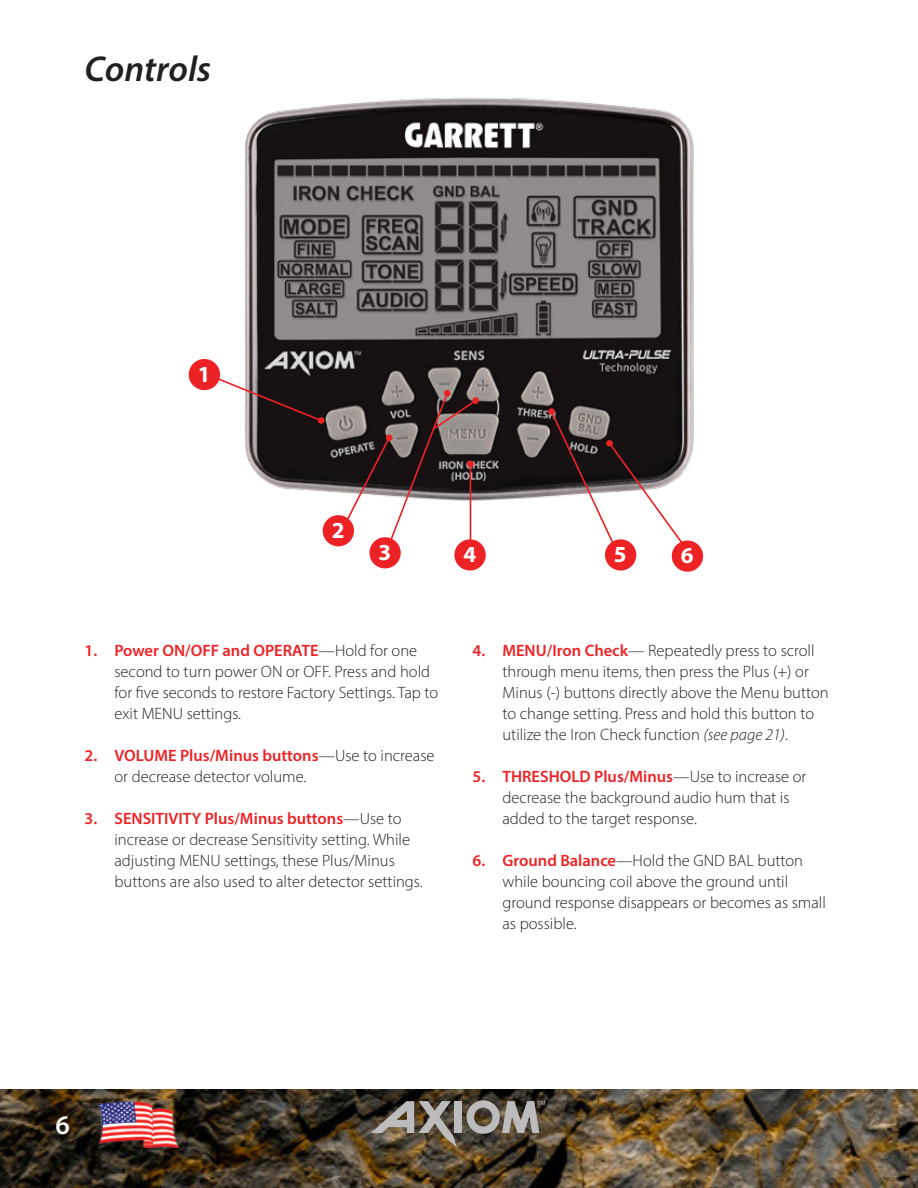
<style>
.page{position:relative;width:918px;height:1188px;background:#fff}
.page>*{position:absolute;margin:0;border:0;box-sizing:border-box;transform-origin:0 0}
.t1{font:italic 600 36px "Myriad Pro";color:#231f20}
.t2{font:600 27px "Myriad Pro";color:#fff}
.t3{font:700 22.95px "Myriad Pro";color:#fff}
.t4{font:300 16.5px/21px "Myriad Pro";color:#231f20}
.s1{font-weight:600;color:#ed2225}
.s2{font-style:italic}
</style>
<div class="page">
<img style="left:0;top:1090px;width:918px;height:98px">
<img style="left:93px;top:1100px;width:89px;height:48px">
<div style="left:455px;top:1101px;width:7px;height:32px;background:#bdbbbb"></div>
<svg style="left:371px;top:1101px;width:86px;height:46px;background:#736a5e"></svg>
<svg style="left:467px;top:1100px;width:78px;height:34px;background:#857e76"></svg>
<img style="left:244px;top:97px;width:450px;height:404px">
<svg style="left:215px;top:376px;width:111px;height:49px"></svg>
<div style="left:190px;top:360px;width:29px;height:29px;background:#ed2225;border-radius:50%"></div>
<div style="left:189px;top:359px;width:31px;height:31px;border:2px solid #ed2225;border-radius:50%"></div>
<div style="left:324px;top:516px;width:29px;height:30px;background:#ed2225;border-radius:50%"></div>
<div style="left:323px;top:515px;width:31px;height:31px;border:2px solid #ed2225;border-radius:50%"></div>
<svg style="left:346px;top:389px;width:134px;height:160px"></svg>
<div style="left:370px;top:538px;width:30px;height:30px;background:#ed2225;border-radius:50%"></div>
<div style="left:369px;top:537px;width:32px;height:31px;border:2px solid #ed2225;border-radius:50%"></div>
<hr style="left:470px;top:464px;width:1px;height:85px;background:#ed2225">
<div style="left:467px;top:461px;width:7px;height:6px;background:#ed2225;border-radius:50%"></div>
<div style="left:455px;top:540px;width:30px;height:30px;background:#ed2225;border-radius:50%"></div>
<div style="left:454px;top:539px;width:32px;height:32px;border:2px solid #ed2225;border-radius:50%"></div>
<div style="left:606px;top:540px;width:30px;height:30px;background:#ed2225;border-radius:50%"></div>
<div style="left:605px;top:539px;width:31px;height:32px;border:2px solid #ed2225;border-radius:50%"></div>
<svg style="left:547px;top:407px;width:145px;height:149px"></svg>
<div style="left:673px;top:541px;width:29px;height:30px;background:#ed2225;border-radius:50%"></div>
<div style="left:672px;top:541px;width:31px;height:31px;border:2px solid #ed2225;border-radius:50%"></div>
<p class="t1" style="left:84px;top:46px;width:128px">Controls</p>
<p class="t3" style="left:198px;top:359px;width:14px">1</p>
<p class="t3" style="left:332px;top:515px;width:14px">2</p>
<p class="t3" style="left:378px;top:537px;width:14px">3</p>
<p class="t3" style="left:463px;top:540px;width:14px">4</p>
<p class="t3" style="left:614px;top:540px;width:14px">5</p>
<p class="t3" style="left:681px;top:541px;width:14px">6</p>
<p class="t4" style="left:114px;top:640px;width:325px;text-indent:-30px"><span class="s1">1. Power ON/OFF and OPERATE</span>—Hold for one second to turn power ON or OFF. Press and hold for five seconds to restore Factory Settings. Tap to exit MENU settings.</p>
<p class="t4" style="left:114px;top:745px;width:322px;text-indent:-30px"><span class="s1">2. VOLUME Plus/Minus buttons</span>—Use to increase or decrease detector volume.</p>
<p class="t4" style="left:114px;top:808px;width:310px;text-indent:-30px"><span class="s1">3. SENSITIVITY Plus/Minus buttons</span>—Use to increase or decrease Sensitivity setting. While adjusting MENU settings, these Plus/Minus buttons are also used to alter detector settings.</p>
<p class="t4" style="left:502px;top:640px;width:328px;text-indent:-30px"><span class="s1">4. MENU/Iron Check</span>— Repeatedly press to scroll through menu items, then press the Plus (+) or Minus (-) buttons directly above the Menu button to change setting. Press and hold this button to utilize the Iron Check function <span class="s2">(see page 21)</span>.</p>
<p class="t4" style="left:502px;top:766px;width:305px;text-indent:-30px"><span class="s1">5. THRESHOLD Plus/Minus</span>—Use to increase or decrease the background audio hum that is added to the target response.</p>
<p class="t4" style="left:502px;top:850px;width:325px;text-indent:-30px"><span class="s1">6. Ground Balance</span>—Hold the GND BAL button while bouncing coil above the ground until ground response disappears or becomes as small as possible.</p>
<h2 class="t2" style="left:56px;top:1108px;width:16px">6</h2>
</div>
